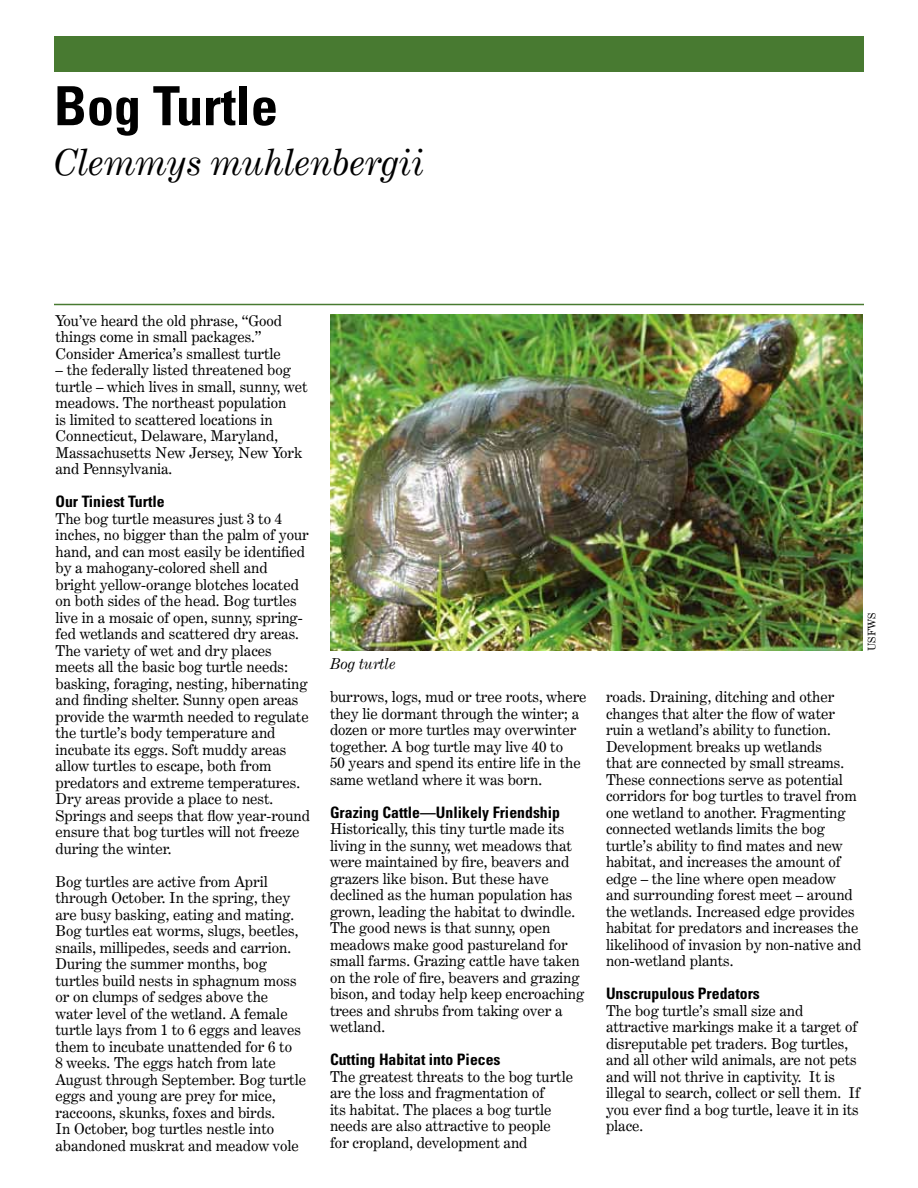
<style>
.page{position:relative;width:918px;height:1188px;background:#fff}
.page>*{position:absolute;margin:0;border:0;box-sizing:border-box;transform-origin:0 0}
.t1{font:700 condensed 54px "Univers";color:#000}
.t2{font:italic 36px "Century Expanded BT";color:#000}
.t3{font:700 condensed 15.75px "Univers";color:#000}
.t4{font:15px/16.5px "Century Expanded BT";color:#000}
.t5{font:italic 15px "Century Expanded BT";color:#000}
.t6{font:10.5px "Century Expanded BT";color:#000}
</style>
<div class="page">
<div style="left:54px;top:36px;width:810px;height:36px;background:#487a31"></div>
<img style="left:330px;top:314px;width:533px;height:337px">
<hr style="left:54px;top:304px;width:810px;height:1px;background:#487a31">
<h1 class="t1" style="left:54px;top:73px;width:225px">Bog Turtle</h1>
<h1 class="t2" style="left:54px;top:140px;width:371px">Clemmys muhlenbergii</h1>
<p class="t4" style="left:56px;top:312px;width:228px">You’ve heard the old phrase, “Good things come in small packages.”<br>Consider America’s smallest turtle</p>
<p class="t4" style="left:56px;top:361px;width:254px">– the federally listed threatened bog turtle – which lives in small, sunny, wet meadows. The northeast population<br>is limited to scattered locations in Connecticut, Delaware, Maryland, Massachusetts New Jersey, New York and Pennsylvania.</p>
<p class="t3" style="left:56px;top:492px;width:111px">Our Tiniest Turtle</p>
<p class="t4" style="left:56px;top:510px;width:256px">The bog turtle measures just 3 to 4 inches, no bigger than the palm of your hand, and can most easily be identified by a mahogany-colored shell and bright yellow-orange blotches located on both sides of the head. Bog turtles live in a mosaic of open, sunny, spring&shy;fed wetlands and scattered dry areas.<br>The variety of wet and dry places meets all the basic bog turtle needs: basking, foraging, nesting, hibernating and finding shelter. Sunny open areas provide the warmth needed to regulate the turtle’s body temperature and incubate its eggs. Soft muddy areas allow turtles to escape, both from predators and extreme temperatures.<br>Dry areas provide a place to nest.<br>Springs and seeps that flow year-round ensure that bog turtles will not freeze during the winter.</p>
<p class="t4" style="left:56px;top:873px;width:252px">Bog turtles are active from April through October. In the spring, they are busy basking, eating and mating.<br>Bog turtles eat worms, slugs, beetles, snails, millipedes, seeds and carrion.<br>During the summer months, bog turtles build nests in sphagnum moss or on clumps of sedges above the water level of the wetland. A female turtle lays from 1 to 6 eggs and leaves them to incubate unattended for 6 to<br>8 weeks. The eggs hatch from late August through September. Bog turtle eggs and young are prey for mice, raccoons, skunks, foxes and birds.<br>In October, bog turtles nestle into abandoned muskrat and meadow vole</p>
<p class="t5" style="left:330px;top:654px;width:67px">Bog turtle</p>
<p class="t4" style="left:330px;top:689px;width:258px">burrows, logs, mud or tree roots, where they lie dormant through the winter; a dozen or more turtles may overwinter together. A bog turtle may live 40 to<br>50 years and spend its entire life in the same wetland where it was born.</p>
<p class="t3" style="left:330px;top:803px;width:232px">Grazing Cattle—Unlikely Friendship</p>
<p class="t4" style="left:330px;top:821px;width:256px">Historically, this tiny turtle made its living in the sunny, wet meadows that were maintained by fire, beavers and grazers like bison. But these have declined as the human population has grown, leading the habitat to dwindle.<br>The good news is that sunny, open meadows make good pastureland for small farms. Grazing cattle have taken on the role of fire, beavers and grazing bison, and today help keep encroaching trees and shrubs from taking over a wetland.</p>
<p class="t3" style="left:330px;top:1050px;width:172px">Cutting Habitat into Pieces</p>
<p class="t4" style="left:330px;top:1068px;width:245px">The greatest threats to the bog turtle are the loss and fragmentation of<br>its habitat. The places a bog turtle needs are also attractive to people for cropland, development and</p>
<p class="t6" style="left:865px;top:651px;width:40px;rotate:-90deg">USFWS</p>
<p class="t4" style="left:606px;top:689px;width:257px">roads. Draining, ditching and other changes that alter the flow of water ruin a wetland’s ability to function.<br>Development breaks up wetlands<br>that are connected by small streams.<br>These connections serve as potential corridors for bog turtles to travel from one wetland to another. Fragmenting connected wetlands limits the bog turtle’s ability to find mates and new habitat, and increases the amount of edge – the line where open meadow and surrounding forest meet – around the wetlands. Increased edge provides habitat for predators and increases the likelihood of invasion by non-native and non-wetland plants.</p>
<p class="t3" style="left:606px;top:984px;width:155px">Unscrupulous Predators</p>
<p class="t4" style="left:606px;top:1002px;width:256px">The bog turtle’s small size and attractive markings make it a target of disreputable pet traders. Bog turtles, and all other wild animals, are not pets and will not thrive in captivity. It is illegal to search, collect or sell them. If you ever find a bog turtle, leave it in its place.</p>
</div>
